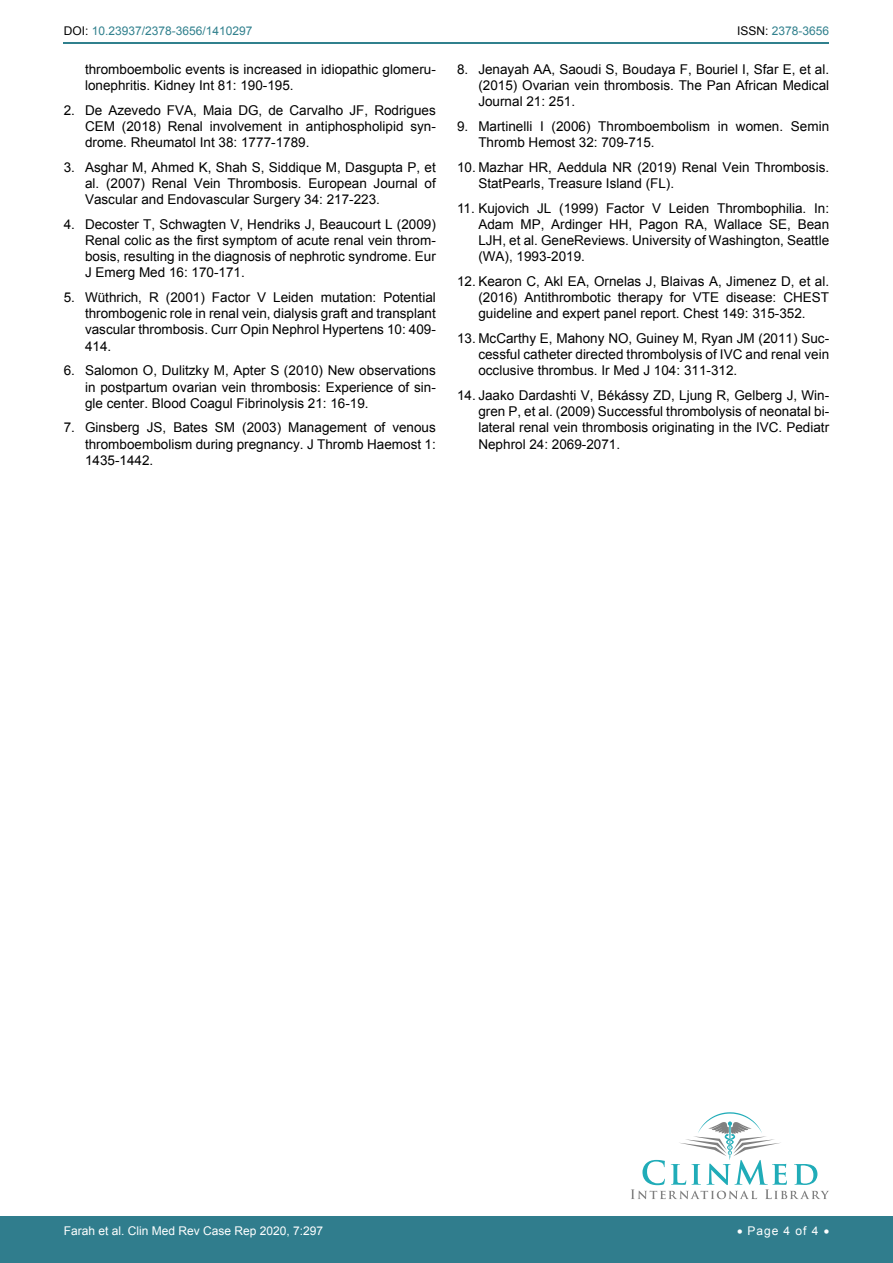
<style>
.page{position:relative;width:893px;height:1263px;background:#fff}
.page>*{position:absolute;margin:0;border:0;box-sizing:border-box;transform-origin:0 0}
.t1{font:13.5px/16.2px "Arial";color:#000;text-align:justify}
.t2{font:12px "Arial";color:#fff}
.t3{font:12px "Arial";color:#30808d}
.s1{color:#000}
</style>
<div class="page">
<hr style="left:64px;top:43px;width:765px;height:1px;background:#30808d">
<div style="left:0;top:1217px;width:893px;height:46px;background:#307d8d"></div>
<svg style="left:631px;top:1112px;width:198px;height:87px"></svg>
<p class="t3" style="left:64px;top:23px;width:190px"><span class="s1">DOI:</span> 10.23937/2378-3656/1410297</p>
<p class="t3" style="left:737px;top:23px;width:94px"><span class="s1">ISSN:</span> 2378-3656</p>
<p class="t1" style="left:85px;top:61px;width:352px">thromboembolic events is increased in idiopathic glomeru&shy;lonephritis. Kidney Int 81: 190-195.</p>
<p class="t1" style="left:85px;top:102px;width:352px;text-indent:-21px">2. De Azevedo FVA, Maia DG, de Carvalho JF, Rodrigues CEM (2018) Renal involvement in antiphospholipid syn&shy;drome. Rheumatol Int 38: 1777-1789.</p>
<p class="t1" style="left:85px;top:159px;width:352px;text-indent:-21px">3. Asghar M, Ahmed K, Shah S, Siddique M, Dasgupta P, et al. (2007) Renal Vein Thrombosis. European Journal of Vascular and Endovascular Surgery 34: 217-223.</p>
<p class="t1" style="left:85px;top:216px;width:352px;text-indent:-21px">4. Decoster T, Schwagten V, Hendriks J, Beaucourt L (2009)<br>Renal colic as the first symptom of acute renal vein throm&shy;bosis, resulting in the diagnosis of nephrotic syndrome. Eur J Emerg Med 16: 170-171.</p>
<p class="t1" style="left:85px;top:289px;width:352px;text-indent:-21px">5. Wüthrich, R (2001) Factor V Leiden mutation: Potential thrombogenic role in renal vein, dialysis graft and transplant vascular thrombosis. Curr Opin Nephrol Hypertens 10: 409- 414.</p>
<p class="t1" style="left:85px;top:363px;width:352px;text-indent:-21px">6. Salomon O, Dulitzky M, Apter S (2010) New observations in postpartum ovarian vein thrombosis: Experience of sin&shy;gle center. Blood Coagul Fibrinolysis 21: 16-19.</p>
<p class="t1" style="left:85px;top:420px;width:352px;text-indent:-21px">7. Ginsberg JS, Bates SM (2003) Management of venous thromboembolism during pregnancy. J Thromb Haemost 1:<br>1435-1442.</p>
<p class="t1" style="left:478px;top:61px;width:352px;text-indent:-21px">8. Jenayah AA, Saoudi S, Boudaya F, Bouriel I, Sfar E, et al. (2015) Ovarian vein thrombosis. The Pan African Medical Journal 21: 251.</p>
<p class="t1" style="left:478px;top:118px;width:352px;text-indent:-21px">9. Martinelli I (2006) Thromboembolism in women. Semin<br>Thromb Hemost 32: 709-715.</p>
<p class="t1" style="left:478px;top:159px;width:352px;text-indent:-21px">10. Mazhar HR, Aeddula NR (2019) Renal Vein Thrombosis.<br>StatPearls, Treasure Island (FL).</p>
<p class="t1" style="left:478px;top:200px;width:352px;text-indent:-21px">11. Kujovich JL (1999) Factor V Leiden Thrombophilia. In:<br>Adam MP, Ardinger HH, Pagon RA, Wallace SE, Bean LJH, et al. GeneReviews. University of Washington, Seattle (WA), 1993-2019.</p>
<p class="t1" style="left:478px;top:273px;width:352px;text-indent:-21px">12. Kearon C, Akl EA, Ornelas J, Blaivas A, Jimenez D, et al. (2016) Antithrombotic therapy for VTE disease: CHEST guideline and expert panel report. Chest 149: 315-352.</p>
<p class="t1" style="left:478px;top:330px;width:352px;text-indent:-21px">13. McCarthy E, Mahony NO, Guiney M, Ryan JM (2011) Suc&shy;cessful catheter directed thrombolysis of IVC and renal vein occlusive thrombus. Ir Med J 104: 311-312.</p>
<p class="t1" style="left:478px;top:387px;width:352px;text-indent:-21px">14. Jaako Dardashti V, Békássy ZD, Ljung R, Gelberg J, Win&shy;gren P, et al. (2009) Successful thrombolysis of neonatal bi&shy;lateral renal vein thrombosis originating in the IVC. Pediatr Nephrol 24: 2069-2071.</p>
<p class="t2" style="left:64px;top:1223px;width:261px">Farah et al. Clin Med Rev Case Rep 2020, 7:297</p>
<p class="t2" style="left:737px;top:1223px;width:94px">• Page 4 of 4 •</p>
</div>
